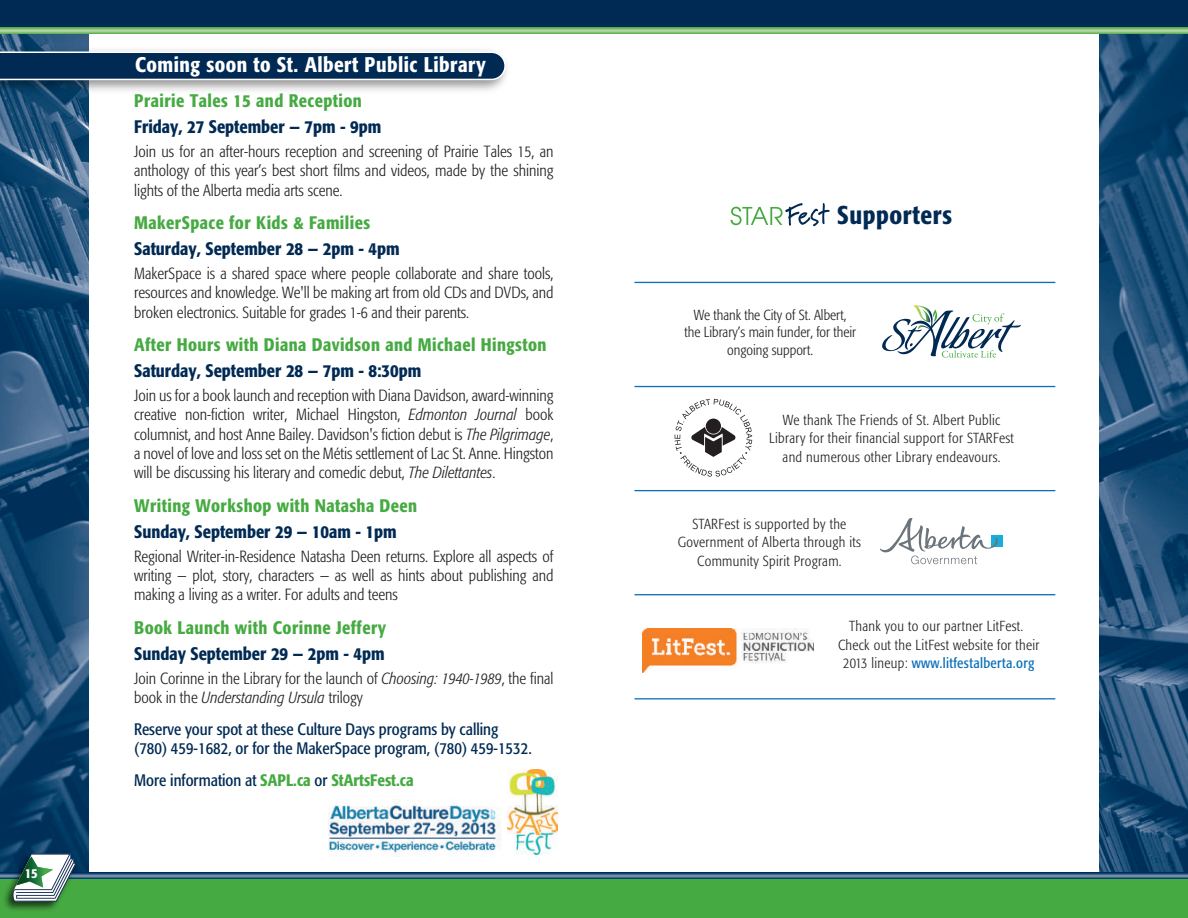
<style>
.page{position:relative;width:1188px;height:918px;background:#fff}
.page>*{position:absolute;margin:0;border:0;box-sizing:border-box;transform-origin:0 0}
.t1{font:500 condensed 25.5px "Formata";letter-spacing:.025em;color:#002a54}
.t2{font:500 condensed 21px "Formata";letter-spacing:.025em;color:#fff}
.t3{font:500 condensed 18px "Formata";letter-spacing:.025em;color:#46aa42}
.t4{font:500 condensed 18px "Formata";color:#002a54}
.t5{font:condensed 16.5px/19.8px "Formata";color:#002a54}
.t6{font:500 condensed 16.5px "Formata";color:#46aa42}
.t7{font:300 condensed 16.05px/19.2px "Formata";color:#231f20;text-align:justify}
.t8{font:300 condensed 14.4px/18.3px "Formata";letter-spacing:.025em;color:#231f20;text-align:center}
.t9{font:300 condensed 14.4px/17.2px "Formata";color:#231f20;text-align:center}
.t10{font:500 condensed 13.5px "Formata";color:#fff}
.s1{font-style:italic}
.s2{font-weight:400;color:#002a54}
.s3{color:#fff}
.s4{font-weight:400;color:#0b70b9}
</style>
<div class="page">
<img style="left:1099px;top:33px;width:89px;height:839px">
<img style="left:0;top:33px;width:89px;height:839px">
<div style="left:0;top:0;width:1188px;height:27px;background:#002a54"></div>
<div style="left:0;top:878px;width:1188px;height:40px;background:#46aa42"></div>
<svg style="left:81px;top:872px;width:1107px;height:7px;background:#355e84"></svg>
<svg style="left:0;top:27px;width:1188px;height:6px;background:#88c27c"></svg>
<img style="left:0;top:43px;width:507px;height:55px">
<svg style="left:0;top:52px;width:506px;height:28px;background:#173d63"></svg>
<img style="left:328px;top:799px;width:173px;height:58px">
<img style="left:508px;top:770px;width:49px;height:84px">
<img style="left:642px;top:629px;width:171px;height:43px">
<div style="left:991px;top:536px;width:12px;height:11px;background:#16afdb"></div>
<svg style="left:880px;top:518px;width:118px;height:46px"></svg>
<hr style="left:634px;top:282px;width:421px;height:1px;background:#0b70b9">
<hr style="left:634px;top:386px;width:421px;height:1px;background:#0b70b9">
<hr style="left:634px;top:490px;width:421px;height:1px;background:#0b70b9">
<hr style="left:634px;top:594px;width:421px;height:1px;background:#0b70b9">
<hr style="left:634px;top:698px;width:421px;height:1px;background:#0b70b9">
<svg style="left:675px;top:399px;width:77px;height:78px"></svg>
<div style="left:706px;top:419px;width:15px;height:15px;background:#231f20;border-radius:50%"></div>
<svg style="left:731px;top:203px;width:99px;height:23px"></svg>
<svg style="left:882px;top:305px;width:139px;height:53px"></svg>
<img style="left:0;top:849px;width:81px;height:61px">
<svg style="left:12px;top:854px;width:64px;height:48px"></svg>
<p class="t10" style="left:25px;top:865px;width:14px">15</p>
<h2 class="t2" style="left:135px;top:52px;width:352px">Coming soon to St. Albert Public Library</h2>
<p class="t3" style="left:134px;top:90px;width:229px">Prairie Tales 15 and Reception</p>
<p class="t4" style="left:134px;top:116px;width:249px">Friday, 27 September — 7pm - 9pm</p>
<p class="t7" style="left:134px;top:142px;width:421px">Join us for an after-hours reception and screening of Prairie Tales 15, an anthology of this year’s best short films and videos, made by the shining lights of the Alberta media arts scene.</p>
<p class="t3" style="left:134px;top:212px;width:237px">MakerSpace for Kids &amp; Families</p>
<p class="t4" style="left:134px;top:238px;width:267px">Saturday, September 28 — 2pm - 4pm</p>
<p class="t7" style="left:134px;top:264px;width:421px">MakerSpace is a shared space where people collaborate and share tools, resources and knowledge. We'll be making art from old CDs and DVDs, and broken electronics. Suitable for grades 1-6 and their parents.</p>
<p class="t3" style="left:134px;top:334px;width:414px">After Hours with Diana Davidson and Michael Hingston</p>
<p class="t4" style="left:134px;top:360px;width:289px">Saturday, September 28 — 7pm - 8:30pm</p>
<p class="t7" style="left:134px;top:386px;width:421px">Join us for a book launch and reception with Diana Davidson, award-winning creative non-fiction writer, Michael Hingston, <span class="s1">Edmonton Journal</span> book columnist, and host Anne Bailey. Davidson's fiction debut is <span class="s1">The Pilgrimage</span>, a novel of love and loss set on the Métis settlement of Lac St. Anne. Hingston will be discussing his literary and comedic debut, <span class="s1">The Dilettantes</span>.</p>
<p class="t3" style="left:134px;top:494px;width:285px">Writing Workshop with Natasha Deen</p>
<p class="t4" style="left:134px;top:520px;width:264px">Sunday, September 29 — 10am - 1pm</p>
<p class="t7" style="left:134px;top:547px;width:421px">Regional Writer-in-Residence Natasha Deen returns. Explore all aspects of writing — plot, story, characters — as well as hints about publishing and making a living as a writer. For adults and teens</p>
<p class="t3" style="left:134px;top:616px;width:253px">Book Launch with Corinne Jeffery</p>
<p class="t4" style="left:134px;top:642px;width:252px">Sunday September 29 — 2pm - 4pm</p>
<p class="t7" style="left:134px;top:669px;width:421px">Join Corinne in the Library for the launch of <span class="s1">Choosing: 1940-1989</span>, the final book in the <span class="s1">Understanding Ursula</span> trilogy</p>
<p class="t5" style="left:134px;top:719px;width:399px">Reserve your spot at these Culture Days programs by calling (780) 459-1682, or for the MakerSpace program, (780) 459-1532.</p>
<p class="t6" style="left:134px;top:770px;width:281px"><span class="s2">More information at</span> SAPL.ca <span class="s2">or</span> StArtsFest.ca</p>
<h1 class="t1" style="left:734px;top:200px;width:219px"><span class="s3">STARFest</span> Supporters</h1>
<p class="t9" style="left:684px;top:307px;width:173px">We thank the City of St. Albert, the Library’s main funder, for their ongoing support.</p>
<p class="t8" style="left:769px;top:411px;width:246px">We thank The Friends of St. Albert Public<br>Library for their financial support for STARFest and numerous other Library endeavours.</p>
<p class="t8" style="left:678px;top:515px;width:185px">STARFest is supported by the<br>Government of Alberta through its<br>Community Spirit Program.</p>
<p class="t8" style="left:838px;top:617px;width:203px">Thank you to our partner LitFest.<br>Check out the LitFest website for their<br>2013 lineup: <span class="s4">www.litfestalberta.org</span></p>
</div>
